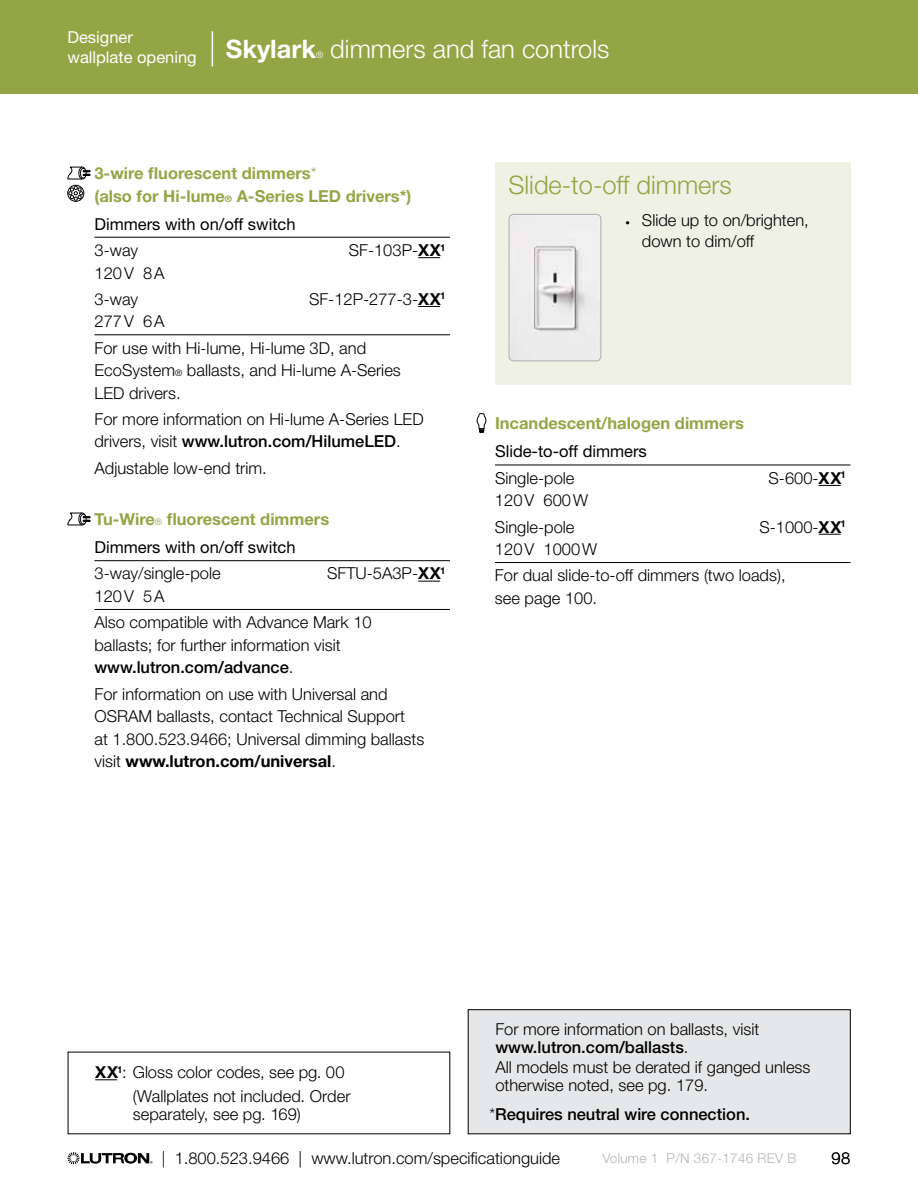
<style>
.page{position:relative;width:918px;height:1188px;background:#fff}
.page>*{position:absolute;margin:0;border:0;box-sizing:border-box;transform-origin:0 0}
.t1{font:300 25.5px "Helvetica Neue LT Std";color:#fff}
.t2{font:300 25.5px "Helvetica Neue LT Std";color:#94a545}
.t3{font:700 25.5px "Helvetica Neue LT Std";color:#fff}
.t4{font:300 16.5px/22.5px "Helvetica Neue LT Std";color:#000}
.t5{font:700 16.5px/22.5px "Helvetica Neue LT Std";color:#94a545}
.t6{font:16.5px "Helvetica Neue LT Std";color:#000}
.t7{font:500 16.5px "Helvetica Neue LT Std";color:#000}
.t8{font:16.5px/19.8px "Helvetica Neue LT Std";color:#fff}
.t9{font:300 13.5px "Helvetica Neue LT Std";letter-spacing:.02em;color:#b1b4b6}
.t10{font:300 9px "Helvetica Neue LT Std";color:#fff}
.s1{font-weight:300}
.s2{font-size:9px}
.s3{font-weight:700}
.s4{font-weight:500}
.s5{font-weight:300;font-size:9px}
.s6{font-weight:400;color:#000}
</style>
<div class="page">
<hr style="left:94px;top:237px;width:356px;height:1px;background:#000">
<svg style="left:418px;top:257px;width:22px;height:1px"></svg>
<svg style="left:418px;top:306px;width:22px;height:1px"></svg>
<hr style="left:94px;top:335px;width:356px;height:1px;background:#000">
<hr style="left:94px;top:560px;width:356px;height:1px;background:#000">
<svg style="left:418px;top:581px;width:22px;height:1px"></svg>
<hr style="left:94px;top:609px;width:356px;height:1px;background:#000">
<svg style="left:68px;top:166px;width:22px;height:14px"></svg>
<div style="left:68px;top:185px;width:16px;height:17px;border:1px solid #000;border-radius:50%"></div>
<svg style="left:69px;top:186px;width:14px;height:14px"></svg>
<svg style="left:68px;top:512px;width:22px;height:14px"></svg>
<div style="left:468px;top:1010px;width:382px;height:124px;background:#e6e7e8"></div>
<div style="left:495px;top:162px;width:355px;height:222px;background:#eef1e4"></div>
<svg style="left:508px;top:213px;width:94px;height:149px"></svg>
<hr style="left:495px;top:465px;width:355px;height:1px;background:#000">
<svg style="left:819px;top:485px;width:22px;height:1px"></svg>
<svg style="left:819px;top:534px;width:22px;height:1px"></svg>
<hr style="left:495px;top:562px;width:355px;height:1px;background:#000">
<svg style="left:477px;top:413px;width:9px;height:20px"></svg>
<svg style="left:95px;top:1079px;width:22px;height:1px"></svg>
<div style="left:0;top:0;width:918px;height:94px;background:#94a545"></div>
<hr style="left:212px;top:31px;width:1px;height:35px;background:#fff">
<svg style="left:68px;top:1152px;width:85px;height:12px"></svg>
<p class="t8" style="left:68px;top:27px;width:131px">Designer wallplate opening</p>
<h1 class="t3" style="left:226px;top:33px;width:92px">Skylark</h1>
<p class="t10" style="left:316px;top:50px;width:9px">®</p>
<h1 class="t1" style="left:330px;top:34px;width:281px">dimmers and fan controls</h1>
<p class="t5" style="left:94px;top:162px;width:318px">3-wire fluorescent dimmers<span class="s1">*<br></span>(also for Hi-lume<span class="s2">®</span> A-Series LED drivers*)</p>
<p class="t6" style="left:95px;top:214px;width:203px">Dimmers with on/off switch</p>
<p class="t4" style="left:95px;top:239px;width:45px">3-way</p>
<p class="t4" style="left:349px;top:239px;width:98px">SF-103P-<span class="s3">XX</span><sup>1</sup></p>
<p class="t4" style="left:94px;top:259px;width:72px;line-height:26.2px">120V 8A<br>3-way</p>
<p class="t4" style="left:309px;top:287px;width:138px">SF-12P-277-3-<span class="s3">XX</span><sup>1</sup></p>
<p class="t4" style="left:94px;top:308px;width:273px;line-height:26.2px">277V 6A<br>For use with Hi-lume, Hi-lume 3D, and</p>
<p class="t4" style="left:94px;top:359px;width:308px">EcoSystem<span class="s2">®</span> ballasts, and Hi-lume A-Series<br>LED drivers.</p>
<p class="t4" style="left:95px;top:407px;width:331px">For more information on Hi-lume A-Series LED drivers, visit <span class="s4">www.lutron.com/HilumeLED</span>.</p>
<p class="t4" style="left:95px;top:456px;width:174px">Adjustable low-end trim.</p>
<p class="t5" style="left:94px;top:505px;width:236px;line-height:28.2px">Tu-Wire<span class="s5">®</span> fluorescent dimmers<br><span class="s6">Dimmers with on/off switch</span></p>
<p class="t4" style="left:94px;top:562px;width:128px">3-way/single-pole</p>
<p class="t4" style="left:327px;top:562px;width:120px">SFTU-5A3P-<span class="s3">XX</span><sup>1</sup></p>
<p class="t4" style="left:94px;top:583px;width:279px;line-height:26.2px">120V 5A<br>Also compatible with Advance Mark 10</p>
<p class="t4" style="left:94px;top:633px;width:248px">ballasts; for further information visit <span class="s4">www.lutron.com/advance</span>.</p>
<p class="t4" style="left:94px;top:682px;width:331px">For information on use with Universal and OSRAM ballasts, contact Technical Support<br>at 1.800.523.9466; Universal dimming ballasts visit <span class="s3">www.lutron.com/universal</span>.</p>
<h1 class="t2" style="left:508px;top:169px;width:225px">Slide-to-off dimmers</h1>
<p class="t4" style="left:642px;top:209px;width:168px;line-height:21px;text-indent:-16px"><span class="s2">•</span> Slide up to on/brighten, down to dim/off</p>
<p class="t5" style="left:495px;top:412px;width:250px">Incandescent/halogen dimmers</p>
<p class="t6" style="left:495px;top:442px;width:153px">Slide-to-off dimmers</p>
<p class="t4" style="left:495px;top:466px;width:81px">Single-pole</p>
<p class="t4" style="left:769px;top:466px;width:79px">S-600-<span class="s3">XX</span><sup>1</sup></p>
<p class="t4" style="left:495px;top:487px;width:95px;line-height:26.2px">120V 600W<br>Single-pole</p>
<p class="t4" style="left:759px;top:515px;width:88px">S-1000-<span class="s3">XX</span><sup>1</sup></p>
<p class="t4" style="left:495px;top:536px;width:292px;line-height:26.2px">120V 1000W<br>For dual slide-to-off dimmers (two loads),</p>
<p class="t4" style="left:495px;top:586px;width:104px">see page 100.</p>
<p class="t4" style="left:133px;top:1060px;width:219px;line-height:23.4px;text-indent:-38px"><span class="s3">XX</span><sup>1</sup>: Gloss color codes, see pg. 00 (Wallplates not included. Order</p>
<p class="t4" style="left:133px;top:1102px;width:170px">separately, see pg. 169)</p>
<p class="t4" style="left:495px;top:1020px;width:266px;line-height:18px">For more information on ballasts, visit <span class="s4">www.lutron.com/ballasts</span>.</p>
<p class="t4" style="left:495px;top:1058px;width:317px;line-height:18px">All models must be derated if ganged unless otherwise noted, see pg. 179.</p>
<p class="t7" style="left:489px;top:1104px;width:262px"><span class="s1">*</span>Requires neutral wire connection.</p>
<p class="t4" style="left:162px;top:1147px;width:400px">| 1.800.523.9466 | www.lutron.com/specificationguide</p>
<p class="t9" style="left:602px;top:1150px;width:196px">Volume 1 P/N 367-1746 REV B</p>
<p class="t4" style="left:832px;top:1146px;width:20px">98</p>
</div>
